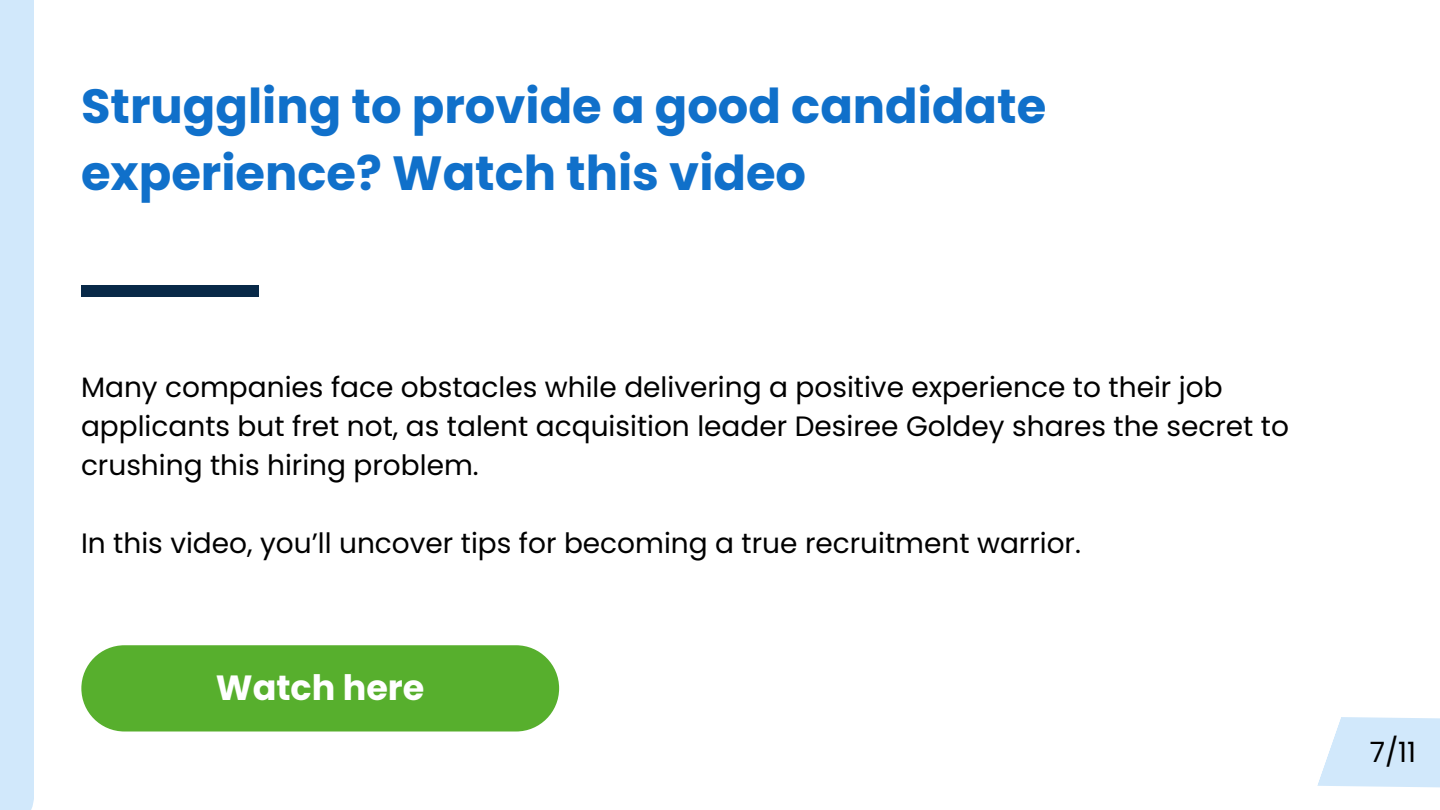
<style>
.page{position:relative;width:1440px;height:810px;background:#fff}
.page>*{position:absolute;margin:0;border:0;box-sizing:border-box;transform-origin:0 0}
.t1{font:700 48px/66.8px "Poppins";color:#1070ca}
.t2{font:700 35px "Poppins";color:#fff}
.t3{font:28px/39px "Poppins";color:#000}
</style>
<div class="page">
<div style="left:0;top:0;width:34px;height:810px;background:#d1e8fb"></div>
<div style="left:81px;top:285px;width:177px;height:11px;background:#082948"></div>
<div style="left:81px;top:645px;width:478px;height:87px;background:#57af2d;border-radius:43px"></div>
<svg style="left:1317px;top:717px;width:123px;height:71px;background:#d6eafb"></svg>
<p class="t1" style="left:81px;top:73px;width:967px">Struggling to provide a good candidate experience? Watch this video</p>
<p class="t3" style="left:81px;top:368px;width:1209px">Many companies face obstacles while delivering a positive experience to their job applicants but fret not, as talent acquisition leader Desiree Goldey shares the secret to crushing this hiring problem.</p>
<p class="t3" style="left:81px;top:524px;width:1001px">In this video, you’ll uncover tips for becoming a true recruitment warrior.</p>
<p class="t2" style="left:216px;top:663px;width:210px">Watch here</p>
<p class="t3" style="left:1370px;top:732px;width:48px">7/11</p>
</div>
